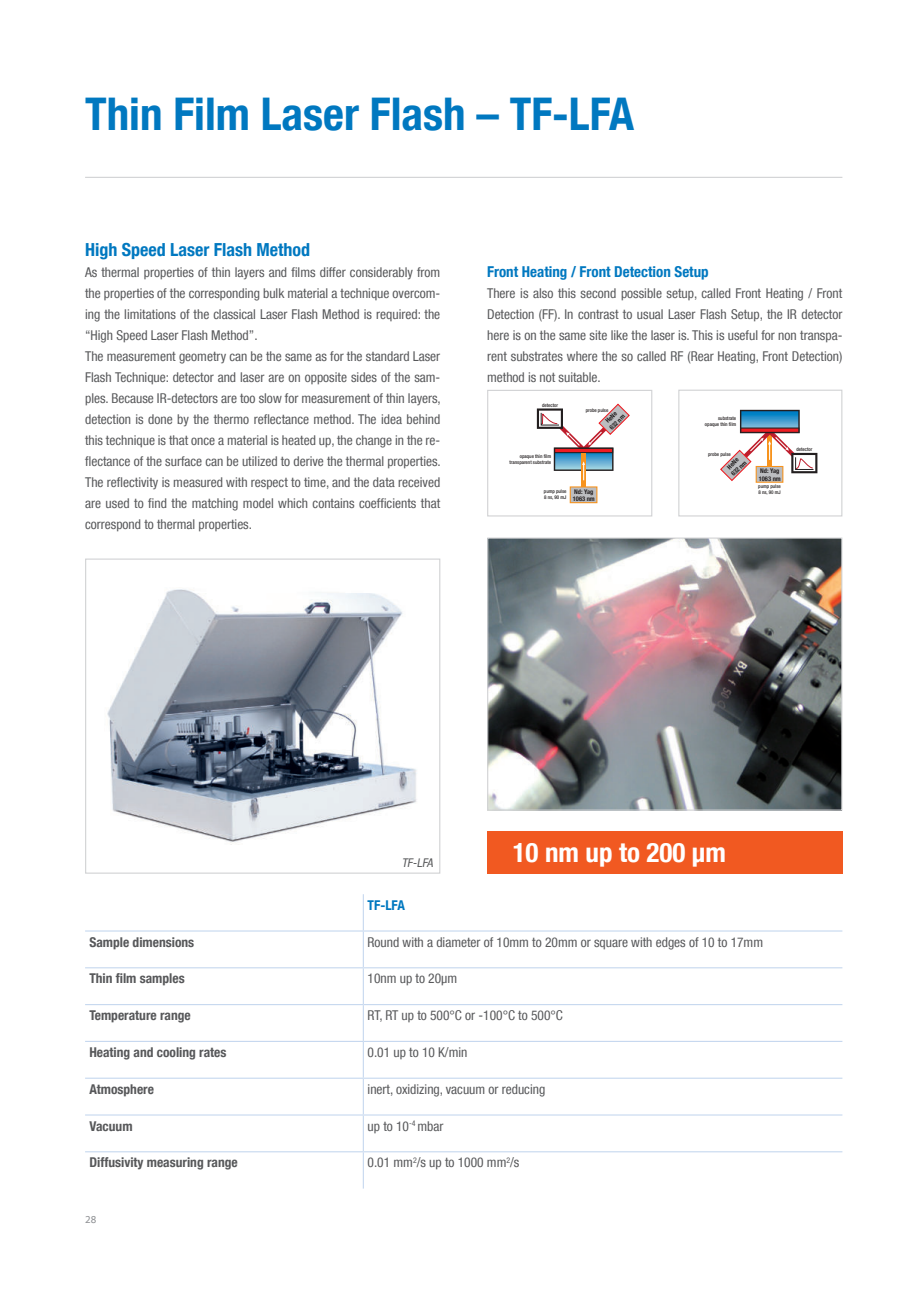
<style>
.page{position:relative;width:919px;height:1289px;background:#fff}
.page>*{position:absolute;margin:0;border:0;box-sizing:border-box;transform-origin:0 0}
.t1{font:700 condensed 45px "Helvetica Neue LT Com";color:#0078c0}
.t2{font:700 condensed 27px "Helvetica Neue LT Com";color:#fff}
.t3{font:700 condensed 18px "Helvetica Neue LT Com";color:#0078c0}
.t4{font:700 condensed 15px "Helvetica Neue LT Com";color:#0078c0}
.t5{font:condensed 13.5px/21px "Helvetica Neue LT Com";color:#57585a;text-align:justify}
.t6{font:700 condensed 13.5px "Helvetica Neue LT Com";color:#57585a}
.t7{font:700 condensed 13.5px "Helvetica Neue LT Com";color:#0078c0}
.t8{font:italic condensed 12px "Helvetica Neue LT Com";color:#57585a}
.t9{font:10.5px "Myriad Web Pro";color:#939598}
.t10{font:700 condensed 6.45px/7.6px "Helvetica Neue LT Com";color:#231f20;text-align:center}
.t11{font:500 condensed 4.95px/6px "Helvetica Neue LT Com";color:#231f20;text-align:right}
</style>
<div class="page">
<hr style="left:85px;top:177px;width:757px;height:1px;background:#d1d2d4">
<hr style="left:581px;top:453px;width:4px;height:35px;background:#f7931d">
<div style="left:570px;top:487px;width:27px;height:15px;background:#bcbdc0"></div>
<div style="left:569px;top:486px;width:28px;height:17px;border:1px solid #f7931d"></div>
<svg style="left:537px;top:403px;width:93px;height:77px"></svg>
<div style="left:487px;top:390px;width:165px;height:126px;border:1px solid #d1d2d4"></div>
<div style="left:755px;top:466px;width:28px;height:17px;border:1px solid #f7931d"></div>
<svg style="left:720px;top:410px;width:97px;height:72px"></svg>
<div style="left:678px;top:389px;width:164px;height:127px;border:1px solid #d1d2d4"></div>
<img style="left:489px;top:539px;width:351px;height:269px">
<div style="left:487px;top:537px;width:355px;height:273px;border:1px solid #d1d2d4"></div>
<hr style="left:363px;top:894px;width:1px;height:36px;background:#c6d8ef">
<hr style="left:85px;top:930px;width:278px;height:1px;background:#c6d8ef">
<hr style="left:363px;top:930px;width:479px;height:1px;background:#c6d8ef">
<hr style="left:363px;top:931px;width:1px;height:36px;background:#c6d8ef">
<hr style="left:85px;top:967px;width:278px;height:1px;background:#c6d8ef">
<hr style="left:363px;top:967px;width:479px;height:1px;background:#c6d8ef">
<hr style="left:363px;top:968px;width:1px;height:36px;background:#c6d8ef">
<hr style="left:85px;top:1004px;width:278px;height:1px;background:#c6d8ef">
<hr style="left:363px;top:1004px;width:479px;height:1px;background:#c6d8ef">
<hr style="left:363px;top:1005px;width:1px;height:35px;background:#c6d8ef">
<hr style="left:85px;top:1040px;width:278px;height:1px;background:#c6d8ef">
<hr style="left:363px;top:1040px;width:479px;height:1px;background:#c6d8ef">
<hr style="left:363px;top:1041px;width:1px;height:36px;background:#c6d8ef">
<hr style="left:85px;top:1077px;width:278px;height:1px;background:#c6d8ef">
<hr style="left:363px;top:1077px;width:479px;height:1px;background:#c6d8ef">
<hr style="left:363px;top:1078px;width:1px;height:36px;background:#c6d8ef">
<hr style="left:85px;top:1114px;width:278px;height:1px;background:#c6d8ef">
<hr style="left:363px;top:1114px;width:479px;height:1px;background:#c6d8ef">
<hr style="left:363px;top:1115px;width:1px;height:36px;background:#c6d8ef">
<hr style="left:85px;top:1151px;width:278px;height:1px;background:#c6d8ef">
<hr style="left:363px;top:1151px;width:479px;height:1px;background:#c6d8ef">
<hr style="left:363px;top:1152px;width:1px;height:36px;background:#c6d8ef">
<div style="left:487px;top:831px;width:355px;height:42px;background:#f15921"></div>
<img style="left:107px;top:589px;width:310px;height:254px">
<div style="left:85px;top:558px;width:355px;height:315px;border:1px solid #d1d2d4"></div>
<h1 class="t1" style="left:85px;top:97px;width:550px">Thin Film Laser Flash – TF-LFA</h1>
<h3 class="t3" style="left:85px;top:243px;width:226px">High Speed Laser Flash Method</h3>
<p class="t5" style="left:85px;top:262px;width:357px;text-align:left">As thermal properties of thin layers and films differ considerably from the properties of the corresponding bulk material a technique overcom&shy;ing the limitations of the classical Laser Flash Method is required: the “High Speed Laser Flash Method”.<br>The measurement geometry can be the same as for the standard Laser Flash Technique: detector and laser are on opposite sides of the sam&shy;ples. Because IR-detectors are too slow for measurement of thin layers, detection is done by the thermo reflectance method. The idea behind this technique is that once a material is heated up, the change in the re&shy;flectance of the surface can be utilized to derive the thermal properties.<br>The reflectivity is measured with respect to time, and the data received are used to find the matching model which contains coefficients that correspond to thermal properties.</p>
<p class="t4" style="left:487px;top:266px;width:223px">Front Heating / Front Detection Setup</p>
<p class="t5" style="left:487px;top:284px;width:357px">There is also this second possible setup, called Front Heating / Front Detection (FF). In contrast to usual Laser Flash Setup, the IR detector here is on the same site like the laser is. This is useful for non transpa&shy;rent substrates where the so called RF (Rear Heating, Front Detection) method is not suitable.</p>
<p class="t11" style="left:542px;top:402px;width:17px">detector</p>
<p class="t11" style="left:585px;top:407px;width:24px">probe pulse</p>
<p class="t10" style="left:602px;top:421px;width:20px;rotate:-45deg">HeNe<br>632 nm</p>
<p class="t11" style="left:509px;top:453px;width:43px">opaque thin film transparent substrate</p>
<p class="t11" style="left:544px;top:488px;width:24px;text-align:left">pump pulse<br>8 ns, 90 mJ</p>
<p class="t10" style="left:572px;top:488px;width:23px;text-align:left">Nd: Yag<br>1063 nm</p>
<p class="t11" style="left:705px;top:415px;width:33px">substrate opaque thin film</p>
<p class="t11" style="left:708px;top:451px;width:24px">probe pulse</p>
<p class="t10" style="left:724px;top:467px;width:20px;rotate:-45deg">HeNe<br>632 nm</p>
<p class="t10" style="left:758px;top:467px;width:24px;text-align:left">Nd: Yag<br>1063 nm</p>
<p class="t11" style="left:758px;top:483px;width:24px;text-align:left">pump pulse<br>8 ns, 90 mJ</p>
<p class="t11" style="left:796px;top:447px;width:17px">detector</p>
<p class="t8" style="left:401px;top:858px;width:33px">TF-LFA</p>
<p class="t7" style="left:367px;top:900px;width:39px">TF-LFA</p>
<h2 class="t2" style="left:512px;top:842px;width:215px">10 nm up to 200 µm</h2>
<p class="t6" style="left:89px;top:936px;width:106px">Sample dimensions</p>
<p class="t5" style="left:367px;top:931px;width:397px">Round with a diameter of 10mm to 20mm or square with edges of 10 to 17mm</p>
<p class="t6" style="left:89px;top:970px;width:97px">Thin film samples</p>
<p class="t5" style="left:367px;top:969px;width:91px">10nm up to 20µm</p>
<p class="t6" style="left:89px;top:1010px;width:103px">Temperature range</p>
<p class="t5" style="left:367px;top:1004px;width:197px">RT, RT up to 500°C or -100°C to 500°C</p>
<p class="t6" style="left:89px;top:1047px;width:139px">Heating and cooling rates</p>
<p class="t5" style="left:367px;top:1042px;width:101px">0.01 up to 10 K/min</p>
<p class="t6" style="left:89px;top:1083px;width:66px">Atmosphere</p>
<p class="t5" style="left:367px;top:1078px;width:179px">inert, oxidizing, vacuum or reducing</p>
<p class="t6" style="left:89px;top:1120px;width:45px">Vacuum</p>
<p class="t5" style="left:367px;top:1116px;width:77px">up to 10<sup>-4</sup> mbar</p>
<p class="t6" style="left:89px;top:1157px;width:150px">Diffusivity measuring range</p>
<p class="t5" style="left:367px;top:1152px;width:153px">0.01 mm<sup>2</sup>/s up to 1000 mm<sup>2</sup>/s</p>
<p class="t9" style="left:85px;top:1212px;width:13px">28</p>
</div>
